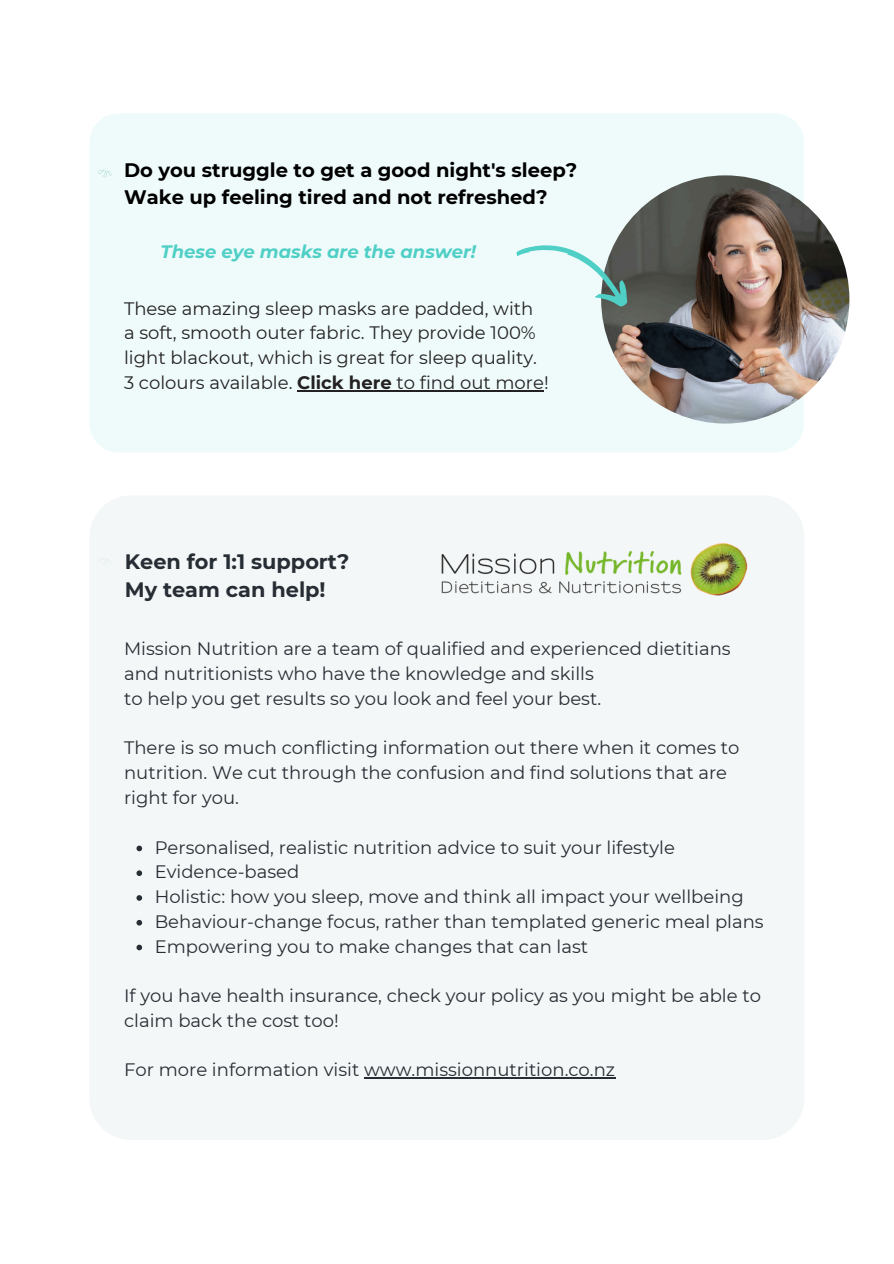
<style>
.page{position:relative;width:894px;height:1264px;background:#fff}
.page>*{position:absolute;margin:0;border:0;box-sizing:border-box;transform-origin:0 0}
.t1{font:700 20.85px/28.2px "Montserrat";color:#272d34}
.t2{font:700 19.5px/27px "Montserrat";color:#000}
.t3{font:18px/24.8px "Montserrat";color:#272d34}
.t4{font:18px "Montserrat";color:#242122}
.t5{font:italic 700 18px "Montserrat";color:#4fcfc6}
.s1{font-weight:700}
</style>
<div class="page">
<div style="left:89px;top:113px;width:714px;height:339px;background:#eefbfa;border-radius:29px"></div>
<img style="left:601px;top:175px;width:248px;height:248px;border-radius:50%">
<svg style="left:516px;top:225px;width:122px;height:90px"></svg>
<hr style="left:297px;top:390px;width:95px;height:1px;background:#242122">
<hr style="left:392px;top:390px;width:152px;height:1px;background:#242122">
<div style="left:90px;top:496px;width:714px;height:644px;background:#f4f7f7"></div>
<img style="left:413px;top:522px;width:355px;height:83px">
<svg style="left:136px;top:845px;width:6px;height:6px"></svg>
<svg style="left:136px;top:870px;width:6px;height:6px"></svg>
<svg style="left:136px;top:895px;width:6px;height:5px"></svg>
<svg style="left:136px;top:919px;width:6px;height:6px"></svg>
<svg style="left:136px;top:944px;width:6px;height:6px"></svg>
<hr style="left:364px;top:1077px;width:251px;height:1px;background:#272d34">
<p class="t2" style="left:124px;top:156px;width:454px">Do you struggle to get a good night's sleep?<br>Wake up feeling tired and not refreshed?</p>
<p class="t5" style="left:160px;top:240px;width:317px">These eye masks are the answer!</p>
<p class="t4" style="left:124px;top:297px;width:410px">These amazing sleep masks are padded, with</p>
<h2 class="t4" style="left:124px;top:322px;width:413px">a soft, smooth outer fabric. They provide 100%</h2>
<p class="t4" style="left:124px;top:346px;width:414px">light blackout, which is great for sleep quality.</p>
<p class="t4" style="left:124px;top:371px;width:426px">3 colours available. <span class="s1">Click here</span> to find out more!</p>
<p class="t1" style="left:125px;top:547px;width:226px">Keen for 1:1 support?<br>My team can help!</p>
<p class="t3" style="left:124px;top:636px;width:608px">Mission Nutrition are a team of qualified and experienced dietitians and nutritionists who have the knowledge and skills</p>
<p class="t3" style="left:124px;top:686px;width:478px">to help you get results so you look and feel your best.</p>
<h1 class="t3" style="left:124px;top:735px;width:616px">There is so much conflicting information out there when it comes to nutrition. We cut through the confusion and find solutions that are right for you.</h1>
<p class="t3" style="left:155px;top:834px;width:521px">Personalised, realistic nutrition advice to suit your lifestyle</p>
<p class="t3" style="left:155px;top:859px;width:146px">Evidence-based</p>
<p class="t3" style="left:155px;top:884px;width:590px">Holistic: how you sleep, move and think all impact your wellbeing</p>
<p class="t3" style="left:155px;top:909px;width:610px">Behaviour-change focus, rather than templated generic meal plans</p>
<p class="t3" style="left:155px;top:933px;width:435px">Empowering you to make changes that can last</p>
<p class="t3" style="left:124px;top:983px;width:638px">If you have health insurance, check your policy as you might be able to claim back the cost too!</p>
<p class="t3" style="left:124px;top:1057px;width:492px">For more information visit www.missionnutrition.co.nz</p>
</div>
